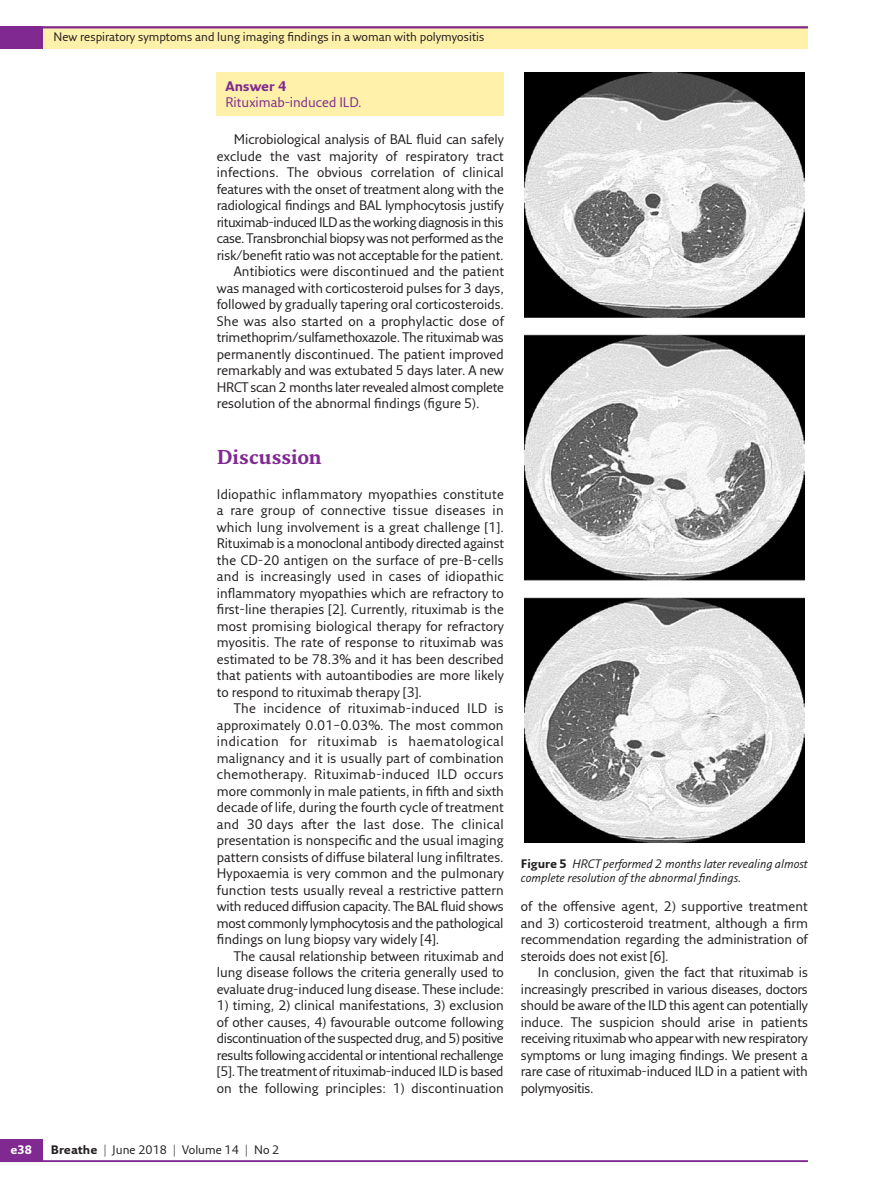
<style>
.page{position:relative;width:893px;height:1191px;background:#fff}
.page>*{position:absolute;margin:0;border:0;box-sizing:border-box;transform-origin:0 0}
.t1{font:700 19.5px "Fresco Std";letter-spacing:-.005em;color:#802990}
.t2{font:13.5px/16.5px "Fresco Sans Pro";letter-spacing:-.01em;color:#231f20;text-align:justify}
.t3{font:13.5px "Fresco Sans Pro";letter-spacing:.01em;color:#231f20}
.t4{font:13.5px "Fresco Sans Pro";letter-spacing:-.035em;color:#231f20}
.t5{font:13.5px "Fresco Sans Pro";letter-spacing:-.03em;color:#231f20}
.t6{font:13.5px "Fresco Sans Pro";color:#802990}
.t7{font:700 13.5px "Fresco Sans Pro";letter-spacing:.005em;color:#802990}
.t8{font:12px "Fresco Sans Pro";color:#231f20}
.t9{font:italic 12px/13.5px "Fresco Sans Pro";letter-spacing:-.005em;color:#231f20}
.t10{font:700 12px "Fresco Sans Pro";color:#fff}
.s1{font-weight:700;font-style:normal}
.s2{font-weight:700}
</style>
<div class="page">
<hr style="left:0;top:1160px;width:808px;height:2px;background:#802990">
<div style="left:0;top:1138px;width:43px;height:23px;background:#802990"></div>
<div style="left:0;top:26px;width:808px;height:23px;background:#fff0aa"></div>
<hr style="left:0;top:26px;width:808px;height:2px;background:#802990">
<div style="left:0;top:26px;width:43px;height:23px;background:#802990"></div>
<div style="left:217px;top:72px;width:287px;height:44px;background:#fff0aa"></div>
<img style="left:524px;top:72px;width:281px;height:770px">
<p class="t8" style="left:54px;top:29px;width:432px">New respiratory symptoms and lung imaging findings in a woman with polymyositis</p>
<p class="t7" style="left:225px;top:78px;width:62px">Answer 4</p>
<p class="t6" style="left:225px;top:94px;width:138px">Rituximab-induced ILD.</p>
<p class="t2" style="left:234px;top:131px;width:271px">Microbiological analysis of BAL fluid can safely</p>
<p class="t3" style="left:217px;top:147px;width:288px">exclude the vast majority of respiratory tract</p>
<p class="t3" style="left:217px;top:164px;width:289px">infections. The obvious correlation of clinical</p>
<p class="t2" style="left:217px;top:180px;width:289px">features with the onset of treatment along with the</p>
<p class="t2" style="left:217px;top:197px;width:289px">radiological findings and BAL lymphocytosis justify</p>
<p class="t4" style="left:217px;top:213px;width:288px">rituximab-induced ILD as the working diagnosis in this</p>
<p class="t5" style="left:217px;top:230px;width:288px">case. Transbronchial biopsy was not performed as the</p>
<p class="t2" style="left:217px;top:246px;width:288px">risk/benefit ratio was not acceptable for the patient.</p>
<p class="t2" style="left:234px;top:263px;width:272px">Antibiotics were discontinued and the patient</p>
<p class="t2" style="left:217px;top:279px;width:288px">was managed with corticosteroid pulses for 3 days,</p>
<p class="t2" style="left:217px;top:296px;width:289px">followed by gradually tapering oral corticosteroids.</p>
<p class="t3" style="left:217px;top:312px;width:288px">She was also started on a prophylactic dose of</p>
<p class="t2" style="left:217px;top:329px;width:288px">trimethoprim/sulfamethoxazole. The rituximab was</p>
<p class="t2" style="left:217px;top:345px;width:288px">permanently discontinued. The patient improved</p>
<p class="t2" style="left:217px;top:362px;width:289px">remarkably and was extubated 5 days later. A new</p>
<p class="t2" style="left:217px;top:378px;width:289px">HRCT scan 2 months later revealed almost complete</p>
<p class="t2" style="left:217px;top:395px;width:264px">resolution of the abnormal findings (figure 5).</p>
<h1 class="t1" style="left:217px;top:445px;width:106px">Discussion</h1>
<p class="t2" style="left:217px;top:485px;width:289px">Idiopathic inflammatory myopathies constitute a rare group of connective tissue diseases in which lung involvement is a great challenge [1].<br>Rituximab is a monoclonal antibody directed against the CD-20 antigen on the surface of pre-B-cells and is increasingly used in cases of idiopathic inflammatory myopathies which are refractory to first-line therapies [2]. Currently, rituximab is the most promising biological therapy for refractory myositis. The rate of response to rituximab was estimated to be 78.3% and it has been described that patients with autoantibodies are more likely to respond to rituximab therapy [3].</p>
<p class="t2" style="left:217px;top:700px;width:289px;text-indent:17px">The incidence of rituximab-induced ILD is approximately 0.01–0.03%. The most common indication for rituximab is haematological malignancy and it is usually part of combination chemotherapy. Rituximab-induced ILD occurs more commonly in male patients, in fifth and sixth decade of life, during the fourth cycle of treatment and 30 days after the last dose. The clinical presentation is nonspecific and the usual imaging pattern consists of diffuse bilateral lung infiltrates.<br>Hypoxaemia is very common and the pulmonary function tests usually reveal a restrictive pattern with reduced diffusion capacity. The BAL fluid shows most commonly lymphocytosis and the pathological findings on lung biopsy vary widely [4].</p>
<p class="t2" style="left:217px;top:947px;width:289px;text-indent:17px">The causal relationship between rituximab and lung disease follows the criteria generally used to evaluate drug-induced lung disease. These include:</p>
<p class="t2" style="left:217px;top:996px;width:289px">1) timing, 2) clinical manifestations, 3) exclusion of other causes, 4) favourable outcome following discontinuation of the suspected drug, and 5) positive results following accidental or intentional rechallenge [5]. The treatment of rituximab-induced ILD is based on the following principles: 1) discontinuation</p>
<p class="t9" style="left:521px;top:857px;width:288px"><span class="s1">Figure 5</span> HRCT performed 2 months later revealing almost complete resolution of the abnormal findings.</p>
<p class="t2" style="left:521px;top:898px;width:289px">of the offensive agent, 2) supportive treatment and 3) corticosteroid treatment, although a firm recommendation regarding the administration of steroids does not exist [6].</p>
<p class="t2" style="left:521px;top:964px;width:289px;text-indent:17px">In conclusion, given the fact that rituximab is increasingly prescribed in various diseases, doctors should be aware of the ILD this agent can potentially induce. The suspicion should arise in patients receiving rituximab who appear with new respiratory symptoms or lung imaging findings. We present a rare case of rituximab-induced ILD in a patient with polymyositis.</p>
<p class="t10" style="left:11px;top:1142px;width:23px">e38</p>
<p class="t8" style="left:51px;top:1142px;width:230px"><span class="s2">Breathe</span> | June 2018 | Volume 14 | No 2</p>
</div>
